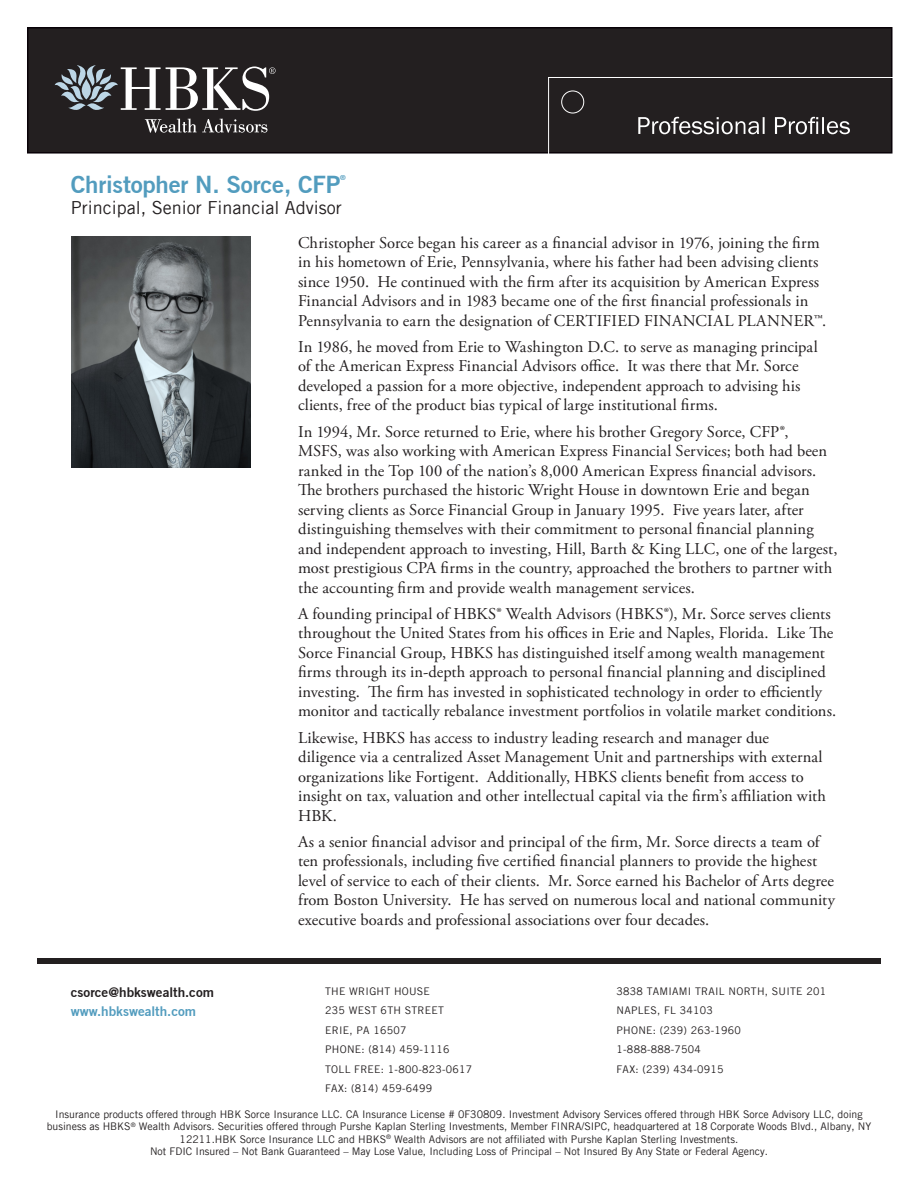
<style>
.page{position:relative;width:918px;height:1188px;background:#fff}
.page>*{position:absolute;margin:0;border:0;box-sizing:border-box;transform-origin:0 0}
.t1{font:700 24px "Trade Gothic No.2";letter-spacing:-.01em;color:#529cbe}
.t2{font:18px "Trade Gothic";color:#231f20}
.t3{font:16.5px/19.5px "Adobe Garamond Pro";letter-spacing:.005em;color:#231f20}
.t4{font:700 13.5px "Trade Gothic No.2";color:#231f20}
.t5{font:700 13.5px "Trade Gothic No.2";color:#529cbe}
.t6{font:10.5px/12.6px "Trade Gothic";color:#231f20;text-align:center}
.t7{font:10.5px "Trade Gothic";letter-spacing:.025em;color:#231f20}
.t8{font:700 7.05px "Trade Gothic No.2";color:#529cbe}
</style>
<div class="page">
<div style="left:38px;top:959px;width:843px;height:5px;background:#231f20"></div>
<img style="left:71px;top:236px;width:180px;height:232px">
<div style="left:28px;top:28px;width:864px;height:125px;background:#231f20"></div>
<div style="left:27px;top:27px;width:865px;height:127px;border:2px solid #090208"></div>
<svg style="left:548px;top:77px;width:345px;height:77px"></svg>
<svg style="left:145px;top:119px;width:122px;height:14px"></svg>
<svg style="left:55px;top:65px;width:221px;height:46px"></svg>
<p class="t1" style="left:71px;top:169px;width:271px">Christopher N. Sorce, CFP</p>
<p class="t8" style="left:340px;top:173px;width:7px">®</p>
<p class="t2" style="left:71px;top:199px;width:273px">Principal, Senior Financial Advisor</p>
<p class="t4" style="left:71px;top:984px;width:145px">csorce@hbkswealth.com</p>
<p class="t5" style="left:71px;top:1003px;width:127px">www.hbkswealth.com</p>
<p class="t3" style="left:298px;top:233px;width:530px">Christopher Sorce began his career as a financial advisor in 1976, joining the firm in his hometown of Erie, Pennsylvania, where his father had been advising clients since 1950. He continued with the firm after its acquisition by American Express Financial Advisors and in 1983 became one of the first financial professionals in Pennsylvania to earn the designation of CERTIFIED FINANCIAL PLANNER™.</p>
<p class="t3" style="left:298px;top:337px;width:521px">In 1986, he moved from Erie to Washington D.C. to serve as managing principal of the American Express Financial Advisors office. It was there that Mr. Sorce developed a passion for a more objective, independent approach to advising his clients, free of the product bias typical of large institutional firms.</p>
<p class="t3" style="left:298px;top:422px;width:541px">In 1994, Mr. Sorce returned to Erie, where his brother Gregory Sorce, CFP®,<br>MSFS, was also working with American Express Financial Services; both had been ranked in the Top 100 of the nation’s 8,000 American Express financial advisors.<br>The brothers purchased the historic Wright House in downtown Erie and began serving clients as Sorce Financial Group in January 1995. Five years later, after distinguishing themselves with their commitment to personal financial planning and independent approach to investing, Hill, Barth &amp; King LLC, one of the largest, most prestigious CPA firms in the country, approached the brothers to partner with the accounting firm and provide wealth management services.</p>
<p class="t3" style="left:298px;top:604px;width:540px">A founding principal of HBKS® Wealth Advisors (HBKS®), Mr. Sorce serves clients throughout the United States from his offices in Erie and Naples, Florida. Like The Sorce Financial Group, HBKS has distinguished itself among wealth management firms through its in-depth approach to personal financial planning and disciplined investing. The firm has invested in sophisticated technology in order to efficiently monitor and tactically rebalance investment portfolios in volatile market conditions.</p>
<p class="t3" style="left:298px;top:728px;width:529px">Likewise, HBKS has access to industry leading research and manager due diligence via a centralized Asset Management Unit and partnerships with external organizations like Fortigent. Additionally, HBKS clients benefit from access to insight on tax, valuation and other intellectual capital via the firm’s affiliation with HBK.</p>
<p class="t3" style="left:298px;top:832px;width:538px">As a senior financial advisor and principal of the firm, Mr. Sorce directs a team of ten professionals, including five certified financial planners to provide the highest level of service to each of their clients. Mr. Sorce earned his Bachelor of Arts degree from Boston University. He has served on numerous local and national community executive boards and professional associations over four decades.</p>
<p class="t7" style="left:325px;top:986px;width:106px">THE WRIGHT HOUSE</p>
<p class="t7" style="left:325px;top:1006px;width:120px">235 WEST 6TH STREET</p>
<p class="t7" style="left:325px;top:1025px;width:83px">ERIE, PA 16507</p>
<p class="t7" style="left:325px;top:1045px;width:126px">PHONE: (814) 459-1116</p>
<p class="t7" style="left:325px;top:1064px;width:149px">TOLL FREE: 1-800-823-0617</p>
<p class="t7" style="left:325px;top:1084px;width:109px">FAX: (814) 459-6499</p>
<p class="t7" style="left:617px;top:986px;width:211px">3838 TAMIAMI TRAIL NORTH, SUITE 201</p>
<p class="t7" style="left:617px;top:1006px;width:98px">NAPLES, FL 34103</p>
<p class="t7" style="left:617px;top:1025px;width:126px">PHONE: (239) 263-1960</p>
<p class="t7" style="left:617px;top:1045px;width:86px">1-888-888-7504</p>
<p class="t7" style="left:617px;top:1064px;width:109px">FAX: (239) 434-0915</p>
<p class="t6" style="left:47px;top:1108px;width:826px">Insurance products offered through HBK Sorce Insurance LLC. CA Insurance License # 0F30809. Investment Advisory Services offered through HBK Sorce Advisory LLC, doing business as HBKS<sup>®</sup> Wealth Advisors. Securities offered through Purshe Kaplan Sterling Investments, Member FINRA/SIPC, headquartered at 18 Corporate Woods Blvd., Albany, NY<br>12211.HBK Sorce Insurance LLC and HBKS<sup>®</sup> Wealth Advisors are not affiliated with Purshe Kaplan Sterling Investments.</p>
<p class="t6" style="left:150px;top:1146px;width:619px">Not FDIC Insured – Not Bank Guaranteed – May Lose Value, Including Loss of Principal – Not Insured By Any State or Federal Agency.</p>
</div>
